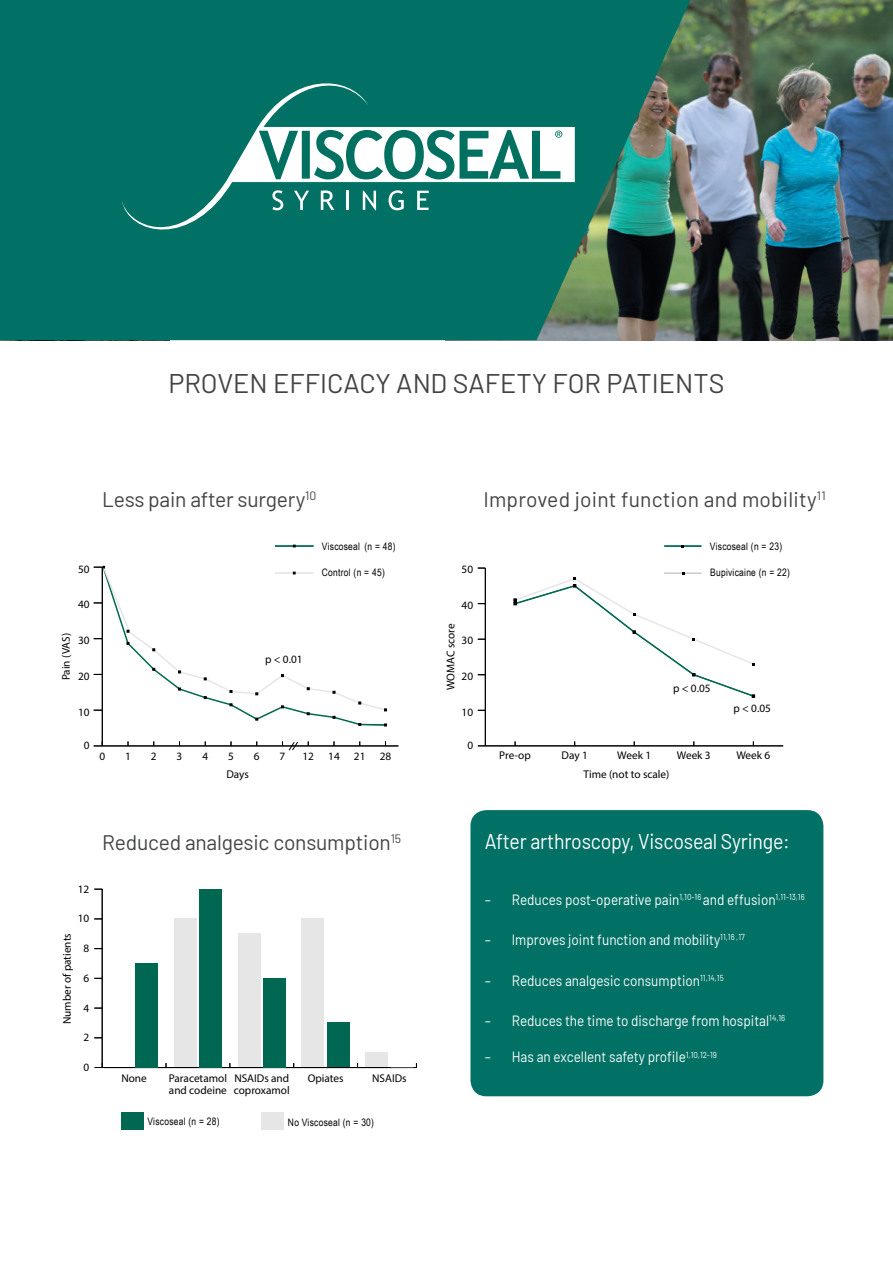
<style>
.page{position:relative;width:893px;height:1263px;background:#fff}
.page>*{position:absolute;margin:0;border:0;box-sizing:border-box;transform-origin:0 0}
.t1{font:27px "Barlow";color:#434445}
.t2{font:21.45px "Barlow";letter-spacing:-.01em;color:#fff;scale:.91 1}
.t3{font:21px "Barlow";letter-spacing:-.01em;color:#434445}
.t4{font:21px "Barlow";letter-spacing:.01em;color:#434445}
.t5{font:14.85px "Barlow";color:#fff;scale:.91 1}
.t6{font:11.25px/12.1px "Myriad Pro";color:#000}
.t7{font:10.35px "Arial Narrow";letter-spacing:.025em;color:#000}
</style>
<div class="page">
<div style="left:470px;top:810px;width:353px;height:286px;background:#007164;border-radius:16px"></div>
<hr style="left:94px;top:1067px;width:314px;height:1px;background:#000">
<hr style="left:102px;top:889px;width:1px;height:178px;background:#000">
<hr style="left:104px;top:1067px;width:313px;height:1px;background:#000">
<div style="left:121px;top:1112px;width:22px;height:18px;background:#006852"></div>
<div style="left:174px;top:919px;width:23px;height:148px;background:#e6e6e6"></div>
<div style="left:238px;top:933px;width:22px;height:134px;background:#e6e6e6"></div>
<div style="left:301px;top:919px;width:23px;height:148px;background:#e6e6e6"></div>
<div style="left:365px;top:1052px;width:23px;height:15px;background:#e6e6e6"></div>
<div style="left:261px;top:1112px;width:23px;height:18px;background:#e6e6e6"></div>
<div style="left:135px;top:963px;width:23px;height:104px;background:#006852"></div>
<div style="left:199px;top:889px;width:23px;height:178px;background:#006852"></div>
<div style="left:263px;top:978px;width:23px;height:89px;background:#006852"></div>
<div style="left:327px;top:1023px;width:23px;height:44px;background:#006852"></div>
<hr style="left:485px;top:746px;width:298px;height:1px;background:#000">
<hr style="left:485px;top:568px;width:1px;height:178px;background:#000">
<hr style="left:664px;top:545px;width:37px;height:2px;background:#006852">
<svg style="left:513px;top:572px;width:242px;height:126px"></svg>
<hr style="left:94px;top:746px;width:304px;height:1px;background:#000">
<hr style="left:102px;top:567px;width:1px;height:179px;background:#000">
<hr style="left:275px;top:545px;width:39px;height:2px;background:#006852">
<svg style="left:94px;top:565px;width:293px;height:161px"></svg>
<svg style="left:289px;top:742px;width:9px;height:9px"></svg>
<img style="left:696px;top:0;width:197px;height:340px">
<svg style="left:0;top:0;width:696px;height:340px;background:#0f7263"></svg>
<svg style="left:122px;top:73px;width:453px;height:180px"></svg>
<h1 class="t1" style="left:168px;top:373px;width:558px">PROVEN EFFICACY AND SAFETY FOR PATIENTS</h1>
<h3 class="t3" style="left:102px;top:492px;width:216px">Less pain after surgery<sup>10</sup></h3>
<p class="t7" style="left:322px;top:542px;width:75px">Viscoseal (n = 48)</p>
<p class="t6" style="left:78px;top:564px;width:13px">50</p>
<p class="t7" style="left:322px;top:569px;width:64px">Control (n = 45)</p>
<p class="t6" style="left:78px;top:599px;width:13px">40</p>
<p class="t6" style="left:61px;top:680px;width:49px;rotate:-90deg">Pain (VAS)</p>
<p class="t6" style="left:78px;top:635px;width:13px">30</p>
<p class="t6" style="left:78px;top:671px;width:13px">20</p>
<p class="t6" style="left:78px;top:707px;width:13px">10</p>
<p class="t6" style="left:84px;top:741px;width:7px">0</p>
<p class="t6" style="left:99px;top:751px;width:7px">0</p>
<p class="t6" style="left:125px;top:751px;width:7px">1</p>
<p class="t6" style="left:265px;top:655px;width:39px">p &lt; 0.01</p>
<p class="t6" style="left:151px;top:751px;width:7px">2</p>
<p class="t6" style="left:177px;top:751px;width:7px">3</p>
<p class="t6" style="left:202px;top:751px;width:7px">4</p>
<p class="t6" style="left:228px;top:751px;width:7px">5</p>
<p class="t6" style="left:254px;top:751px;width:7px">6</p>
<p class="t6" style="left:226px;top:769px;width:24px">Days</p>
<p class="t6" style="left:280px;top:751px;width:7px">7</p>
<p class="t6" style="left:302px;top:751px;width:13px">12</p>
<p class="t6" style="left:328px;top:751px;width:13px">14</p>
<p class="t6" style="left:354px;top:751px;width:13px">21</p>
<p class="t6" style="left:380px;top:751px;width:13px">28</p>
<p class="t6" style="left:78px;top:884px;width:13px">12</p>
<p class="t6" style="left:78px;top:913px;width:13px">10</p>
<p class="t6" style="left:62px;top:1024px;width:93px;rotate:-90deg">Number of patients</p>
<p class="t6" style="left:84px;top:943px;width:7px">8</p>
<p class="t6" style="left:84px;top:973px;width:7px">6</p>
<p class="t6" style="left:84px;top:1002px;width:7px">4</p>
<p class="t6" style="left:84px;top:1032px;width:7px">2</p>
<p class="t6" style="left:83px;top:1062px;width:7px">0</p>
<h3 class="t3" style="left:102px;top:835px;width:300px">Reduced analgesic consumption<sup>15</sup></h3>
<p class="t6" style="left:121px;top:1072px;width:27px">None</p>
<p class="t6" style="left:169px;top:1072px;width:60px">Paracetamol and codeine</p>
<p class="t6" style="left:234px;top:1072px;width:57px">NSAIDs and coproxamol</p>
<p class="t6" style="left:308px;top:1072px;width:37px">Opiates</p>
<p class="t6" style="left:372px;top:1072px;width:36px">NSAIDs</p>
<p class="t7" style="left:148px;top:1118px;width:74px">Viscoseal (n = 28)</p>
<p class="t7" style="left:288px;top:1118px;width:88px">No Viscoseal (n = 30)</p>
<h3 class="t4" style="left:483px;top:492px;width:344px">Improved joint function and mobility<sup>11</sup></h3>
<p class="t7" style="left:710px;top:542px;width:74px">Viscoseal (n = 23)</p>
<p class="t6" style="left:462px;top:564px;width:13px">50</p>
<p class="t7" style="left:710px;top:569px;width:81px">Bupivicaine (n = 22)</p>
<p class="t6" style="left:462px;top:600px;width:13px">40</p>
<p class="t6" style="left:446px;top:690px;width:68px;rotate:-90deg">WOMAC score</p>
<p class="t6" style="left:462px;top:636px;width:13px">30</p>
<p class="t6" style="left:462px;top:671px;width:13px">20</p>
<p class="t6" style="left:462px;top:707px;width:13px">10</p>
<p class="t6" style="left:467px;top:740px;width:7px">0</p>
<p class="t6" style="left:673px;top:683px;width:39px">p &lt; 0.05</p>
<p class="t6" style="left:733px;top:703px;width:39px">p &lt; 0.05</p>
<p class="t6" style="left:499px;top:750px;width:33px">Pre-op</p>
<p class="t6" style="left:736px;top:750px;width:35px">Week 6</p>
<p class="t6" style="left:617px;top:750px;width:35px">Week 1</p>
<p class="t6" style="left:677px;top:750px;width:35px">Week 3</p>
<p class="t6" style="left:561px;top:750px;width:28px">Day 1</p>
<p class="t6" style="left:584px;top:769px;width:87px">Time (not to scale)</p>
<h2 class="t2" style="left:485px;top:834px;width:337px">After arthroscopy, Viscoseal Syringe:</h2>
<p class="t5" style="left:485px;top:894px;width:353px">– Reduces post-operative pain<sup>1,10-16</sup> and effusion<sup>1,11-13,16</sup></p>
<p class="t5" style="left:485px;top:935px;width:287px">– Improves joint function and mobility<sup>11,16</sup> <sup>,17</sup></p>
<p class="t5" style="left:485px;top:975px;width:264px">– Reduces analgesic consumption<sup>11,14,15</sup></p>
<p class="t5" style="left:485px;top:1016px;width:332px">– Reduces the time to discharge from hospital<sup>14,16</sup></p>
<p class="t5" style="left:485px;top:1052px;width:257px">– Has an excellent safety profile<sup>1,10,12-19</sup></p>
</div>
